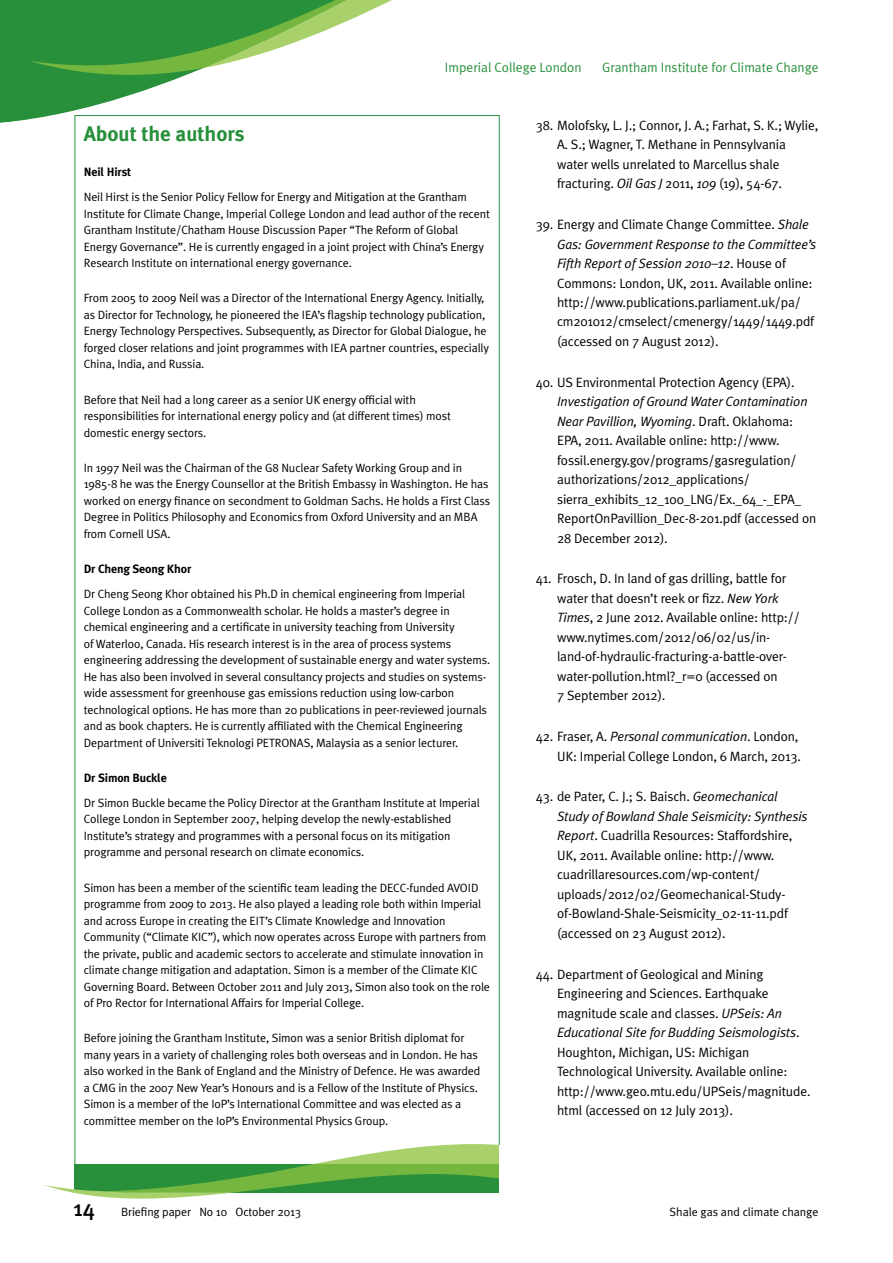
<style>
.page{position:relative;width:893px;height:1263px;background:#fff}
.page>*{position:absolute;margin:0;border:0;box-sizing:border-box;transform-origin:0 0}
.t1{font:700 21px "Meta Plus";color:#28903b}
.t2{font:13.5px/19.5px "Meta Plus Normal";letter-spacing:-.01em;color:#000}
.t3{font:13.5px "Meta Plus Normal";color:#28903b}
.t4{font:12px/16.5px "Meta Plus Normal";letter-spacing:-.01em;color:#000}
.t5{font:700 12px "Meta Plus";letter-spacing:-.01em;color:#000}
.s1{font-style:italic}
.s2{font-family:"Meta Plus";font-weight:500;font-size:22.5px}
</style>
<div class="page">
<svg style="left:0;top:0;width:178px;height:135px;fill:#28903b"></svg>
<svg style="left:28px;top:0;width:364px;height:78px;fill:#28903b"></svg>
<svg style="left:44px;top:1144px;width:456px;height:54px"></svg>
<p class="t3" style="left:445px;top:60px;width:138px">Imperial College London</p>
<p class="t3" style="left:602px;top:60px;width:218px">Grantham Institute for Climate Change</p>
<h1 class="t1" style="left:84px;top:121px;width:162px">About the authors</h1>
<p class="t5" style="left:84px;top:165px;width:49px">Neil Hirst</p>
<p class="t4" style="left:84px;top:188px;width:408px">Neil H irst is the Senior Policy Fellow for Energy and Mitigation at the Grantham<br>I nstitute for Climate Change, I mperial College London and lead author of the recent Grantham I nstitute/Chatham H ouse Discussion Paper “The Reform of Global Energy Governance”. H e is currently engaged in a joint project with China’s Energy Research I nstitute on international energy governance.</p>
<p class="t4" style="left:84px;top:290px;width:407px">From 2005 to 2009 N eil was a Director of the I nternational Energy Agency. I nitially, as Director for Technology, he pioneered the IEA’s flagship technology publication, Energy Technology Perspectives. Subsequently, as Director for Global Dialogue, he forged closer relations and joint programmes with IEA partner countries, especially China, I ndia, and Russia.</p>
<p class="t4" style="left:84px;top:391px;width:369px">Before that N eil had a long career as a senior UK energy official with responsibilities for international energy policy and (at different times) most domestic energy sectors.</p>
<p class="t4" style="left:84px;top:459px;width:408px">I n 1997 Neil was the Chairman of the G8 N uclear Safety Working Group and in 1985-8 he was the Energy Counsellor at the British Embassy in Washington. H e has worked on energy finance on secondment to Goldman Sachs. H e holds a First Class Degree in Politics Philosophy and Economics from Oxford U niversity and an MBA from Cornell U SA.</p>
<p class="t5" style="left:84px;top:562px;width:109px">Dr Cheng Seong Khor</p>
<p class="t4" style="left:84px;top:585px;width:408px">Dr Cheng Seong Khor obtained his Ph.D in chemical engineering from I mperial College London as a Commonwealth scholar. H e holds a master’s degree in chemical engineering and a certificate in university teaching from U niversity<br>of Waterloo, Canada. H is research interest is in the area of process systems engineering addressing the development of sustainable energy and water systems.<br>H e has also been involved in several consultancy projects and studies on systems&shy;wide assessment for greenhouse gas emissions reduction using low-carbon technological options. He has more than 20 publications in peer-reviewed journals and as book chapters. H e is currently affiliated with the Chemical Engineering Department of U niversiti Teknologi PETRONA</p>
<p class="t4" style="left:304px;top:734px;width:156px">S, Malaysia as a senior lecturer.</p>
<p class="t5" style="left:84px;top:771px;width:85px">Dr Simon Buckle</p>
<p class="t4" style="left:84px;top:794px;width:397px">Dr Simon Buckle became the Policy Director at the Grantham I nstitute at I mperial College London in September 2007, helping develop the newly-established<br>I nstitute’s strategy and programmes with a personal focus on its mitigation programme and personal research on climate economics.</p>
<p class="t4" style="left:84px;top:879px;width:304px">Simon has been a member of the scientific team leading the DECC</p>
<p class="t4" style="left:84px;top:879px;width:408px;text-indent:322px">-funded AVOID programme from 2009 to 2013. H e also played a leading role both within I mperial and across Europe in creating the EIT’s Climate Knowledge and I nnovation Community (“Climate KIC”), which now operates across Europe with partners from the private, public and academic sectors to accelerate and stimulate innovation in climate change mitigation and adaptation. Simon is a member of the Climate KIC Governing Board. Between October 2011 and July 2013, Simon also took on the role of Pro Rector for I nternational Affairs for I mperial College.</p>
<p class="t4" style="left:84px;top:1030px;width:398px">Before joining the Grantham I nstitute, Simon was a senior British diplomat for many years in a variety of challenging roles both overseas and in London. H e has also worked in the Bank of England and the Ministry of Defence. H e was awarded a CMG</p>
<p class="t4" style="left:84px;top:1079px;width:396px;text-indent:35px">in the 2007 N ew Year’s H onours and is a Fellow of the I nstitute of Physics.<br>Simon is a member of the I oP’s I nternational Committee and was elected as a committee member on the I oP’s Environmental Physics Group.</p>
<p class="t2" style="left:557px;top:115px;width:263px;text-indent:-21px">38. Molofsky, L. J.; Connor, J. A.; Farhat, S. K.; Wylie, A. S.; Wagner, T. Methane in Pennsylvania water wells unrelated to Marcellus shale fracturing. <span class="s1">Oil Gas J</span> 2011, <span class="s1">109</span> (19), 54-67.</p>
<p class="t2" style="left:557px;top:214px;width:261px;text-indent:-21px">39. Energy and Climate Change Committee. <span class="s1">Shale Gas: Government Response to the Committee’s Fifth Report of Session 2010–12</span>. H ouse of Commons: London, UK, 2011. Available online: http://www.publications.parliament.uk/pa/ cm201012/cmselect/cmenergy/1449/1449.pdf (accessed on 7 August 2012).</p>
<p class="t2" style="left:536px;top:372px;width:260px">40. U S Environmental Protection Agency (EPA).</p>
<p class="t2" style="left:557px;top:392px;width:261px"><span class="s1">Investigation of Ground Water Contamination Near Pavillion, Wyoming</span>. D raft. Oklahoma:<br>EPA, 2011. Available online: http://www. fossil.energy.gov/programs/gasregulation/ authorizations/2012_applications/ sierra_exhibits_12_100_LNG /Ex._64_-_EPA_ ReportOnPavillion_Dec-8-201.pdf (accessed on 28 December 2012).</p>
<p class="t2" style="left:557px;top:569px;width:244px;text-indent:-21px">41. Frosch, D . I n land of gas drilling, battle for water that doesn’t reek or fizz. <span class="s1">New York Times</span>, 2 June 2012. Available online: http:// www.nytimes.com/2012/06/02/us/in&shy;land-of-hydraulic-fracturing-a-battle-over&shy;water-pollution.html?_r=0 (accessed on<br>7 September 2012).</p>
<p class="t2" style="left:536px;top:727px;width:267px;text-align:right">42. Fraser, A. <span class="s1">Personal communication</span>. London,<br>UK: I mperial College London, 6 March, 2013.</p>
<p class="t2" style="left:557px;top:787px;width:252px;text-indent:-21px">43. de Pater, C. J.; S. Baisch. <span class="s1">Geomechanical Study of Bowland Shale Seismicity: Synthesis Report</span>. Cuadrilla Resources: Staffordshire, UK, 2011. Available online: http://www. cuadrillaresources.com/wp-content/ uploads/2012/02/Geomechanical-Study&shy;of-Bowland-Shale-Seismicity_02-11-11.pdf (accessed on 23 August 2012).</p>
<p class="t2" style="left:557px;top:964px;width:255px;text-indent:-21px">44. Department of Geological and Mining Engineering and Sciences. Earthquake magnitude scale and classes. <span class="s1">UPSeis: An Educational Site for Budding Seismologists</span>.<br>Houghton, Michigan, US: Michigan Technological U niversity. Available online: http://www.geo.mtu.edu/UPSeis/magnitude. html (accessed on 12 July 2013).</p>
<p class="t4" style="left:73px;top:1203px;width:229px"><span class="s2">14</span> Briefing paper No 10 October 2013</p>
<p class="t4" style="left:669px;top:1203px;width:151px">Shale gas and climate change</p>
</div>
